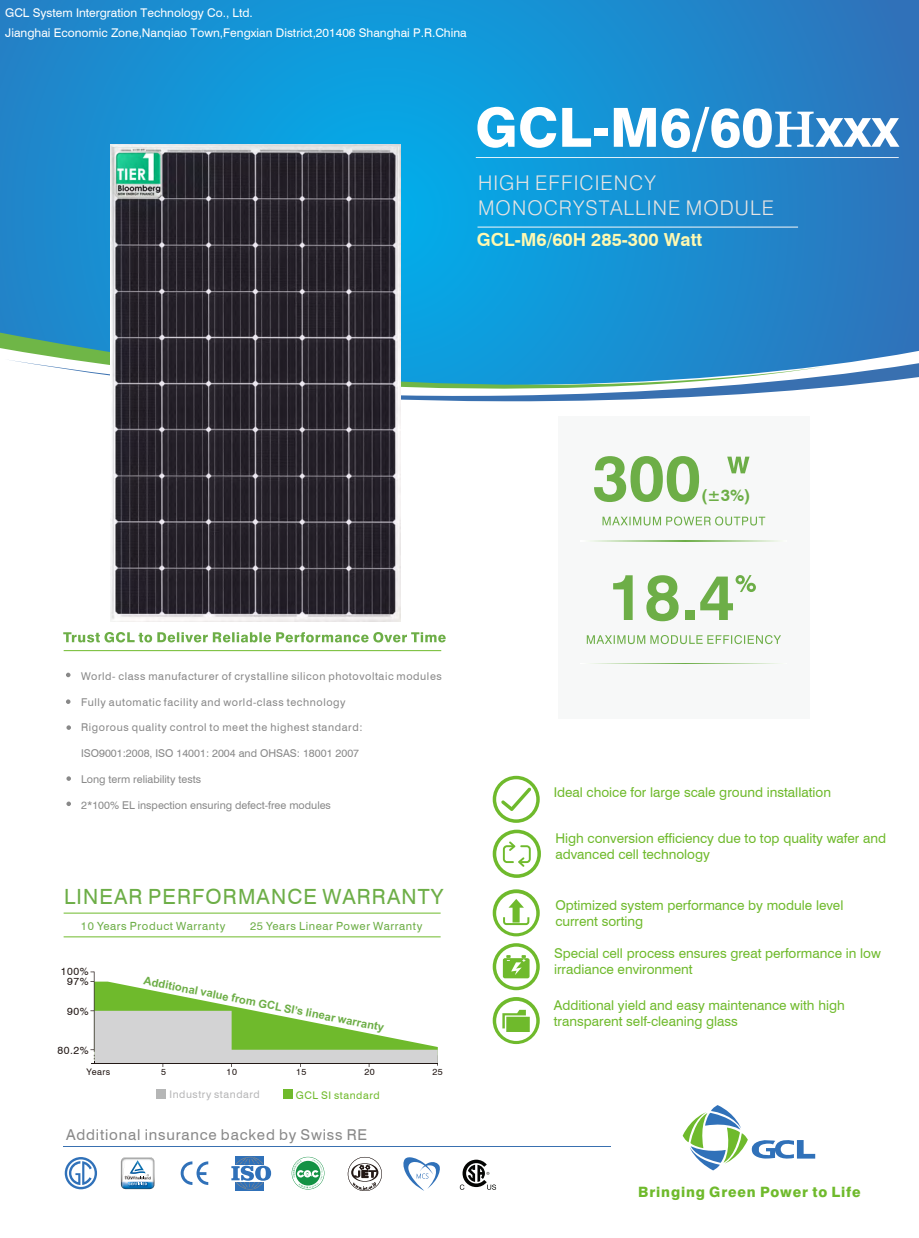
<style>
.page{position:relative;width:919px;height:1238px;background:#fff}
.page>*{position:absolute;margin:0;border:0;box-sizing:border-box;transform-origin:0 0}
.t1{font:700 63.9px "Swiss 721 BT";color:#6dae47}
.t2{font:800 54px "Swiss 721 BT";color:#fff}
.t3{font:21px "Swis 721 BT";letter-spacing:.055em;color:#6dae47}
.t4{font:300 20.25px/24.3px "Swiss 721 BT";letter-spacing:.055em;color:#e6e4e3}
.t5{font:700 18px "Swis 721 BT";color:#fff9b1}
.t6{font:700 16.5px "Swiss 721 BT";color:#6dae47}
.t7{font:15px "Swis 721 BT";letter-spacing:.055em;color:#898989}
.t8{font:800 14.25px "Swiss 721 BT";letter-spacing:.06em;color:#6fba2c}
.t9{font:13.5px/16.2px "Swis 721 BT";color:#6fba2c}
.t10{font:12px/20px "Swiss 721 BT";color:#fff}
.t11{font:11.25px "Swis 721 BT";letter-spacing:.055em;color:#6dae47}
.t12{font:700 11.25px "Arial";color:#6dae47}
.t13{font:10.8px "Swis 721 BT";letter-spacing:.055em;color:#898989}
.t14{font:10.8px "Swis 721 BT";color:#898989}
.t15{font:10.5px "Swis 721 BT";letter-spacing:.055em;color:#b6b6b7}
.t16{font:10.5px/9.6px "Swis 721 BT";letter-spacing:.055em;color:#231916;text-align:right}
.t17{font:10.5px "Swis 721 BT";letter-spacing:.055em;color:#70ba2c}
.t18{font:9px "Swis 721 BT";letter-spacing:.055em;color:#231815}
.s1{font-family:"Minion Pro";font-weight:700}
.s2{font-family:"Swis 721 BT";font-weight:700}
.s3{font-family:"Swiss 721 BT"}
</style>
<div class="page">
<svg style="left:0;top:0;width:918px;height:359px;background:#198ed0"></svg>
<hr style="left:94px;top:971px;width:1px;height:78px;background:#221815">
<svg style="left:90px;top:981px;width:348px;height:85px"></svg>
<div style="left:156px;top:1088px;width:9px;height:10px;background:#b5b6b6"></div>
<div style="left:283px;top:1088px;width:9px;height:10px;background:#6fba2c"></div>
<hr style="left:64px;top:912px;width:376px;height:1px;background:#6fba2c">
<hr style="left:64px;top:936px;width:376px;height:1px;background:#6fba2c">
<hr style="left:477px;top:227px;width:321px;height:1px;background:#f7f8f8">
<hr style="left:64px;top:1145px;width:546px;height:1px;background:#3970b0">
<svg style="left:682px;top:1105px;width:133px;height:65px"></svg>
<svg style="left:401px;top:359px;width:517px;height:42px"></svg>
<svg style="left:0;top:332px;width:826px;height:61px"></svg>
<div style="left:558px;top:416px;width:251px;height:303px;background:#f7f8f8"></div>
<svg style="left:592px;top:540px;width:186px;height:1px"></svg>
<svg style="left:592px;top:663px;width:186px;height:1px"></svg>
<hr style="left:64px;top:650px;width:377px;height:1px;background:#6fba2c">
<svg style="left:66px;top:672px;width:4px;height:5px"></svg>
<svg style="left:66px;top:699px;width:4px;height:5px"></svg>
<svg style="left:66px;top:725px;width:5px;height:4px"></svg>
<svg style="left:66px;top:776px;width:5px;height:4px"></svg>
<svg style="left:66px;top:801px;width:5px;height:5px"></svg>
<svg style="left:727px;top:456px;width:22px;height:17px"></svg>
<svg style="left:602px;top:516px;width:163px;height:9px"></svg>
<svg style="left:735px;top:575px;width:20px;height:17px"></svg>
<svg style="left:586px;top:635px;width:195px;height:9px"></svg>
<svg style="left:63px;top:632px;width:382px;height:10px"></svg>
<svg style="left:121px;top:1157px;width:33px;height:31px"></svg>
<svg style="left:231px;top:1156px;width:40px;height:35px"></svg>
<svg style="left:65px;top:1157px;width:32px;height:32px"></svg>
<svg style="left:181px;top:1161px;width:27px;height:23px"></svg>
<svg style="left:292px;top:1156px;width:32px;height:33px"></svg>
<svg style="left:292px;top:1157px;width:32px;height:32px"></svg>
<svg style="left:293px;top:1159px;width:30px;height:29px"></svg>
<svg style="left:403px;top:1157px;width:37px;height:33px"></svg>
<svg style="left:348px;top:1157px;width:34px;height:33px"></svg>
<svg style="left:460px;top:1159px;width:36px;height:30px"></svg>
<img style="left:110px;top:144px;width:291px;height:477px">
<hr style="left:476px;top:157px;width:422px;height:1px;background:#fff">
<svg style="left:492px;top:775px;width:47px;height:47px"></svg>
<svg style="left:495px;top:778px;width:42px;height:42px"></svg>
<div style="left:496px;top:779px;width:40px;height:40px;background:#fff;border-radius:50%"></div>
<svg style="left:501px;top:787px;width:30px;height:24px"></svg>
<svg style="left:492px;top:889px;width:47px;height:47px"></svg>
<div style="left:496px;top:893px;width:40px;height:40px;background:#fff;border-radius:50%"></div>
<svg style="left:503px;top:899px;width:26px;height:26px"></svg>
<svg style="left:492px;top:943px;width:47px;height:47px"></svg>
<svg style="left:495px;top:945px;width:42px;height:42px"></svg>
<svg style="left:496px;top:946px;width:40px;height:40px"></svg>
<svg style="left:503px;top:955px;width:26px;height:23px"></svg>
<svg style="left:492px;top:829px;width:49px;height:48px"></svg>
<div style="left:496px;top:833px;width:41px;height:41px;background:#fff;border-radius:50%"></div>
<svg style="left:503px;top:841px;width:27px;height:25px"></svg>
<svg style="left:492px;top:996px;width:47px;height:48px"></svg>
<div style="left:496px;top:1000px;width:40px;height:40px;background:#fff;border-radius:50%"></div>
<svg style="left:502px;top:1009px;width:24px;height:19px"></svg>
<div style="left:506px;top:1016px;width:23px;height:15px;background:#6fba2c"></div>
<p class="t10" style="left:5px;top:3px;width:463px">GCL System Intergration Technology Co., Ltd.<br>Jianghai Economic Zone,Nanqiao Town,Fengxian District,201406 Shanghai P.R.China</p>
<h2 class="t2" style="left:475px;top:106px;width:425px">GCL-M6/60<span class="s1">H</span><span class="s2">xxx</span></h2>
<h3 class="t4" style="left:478px;top:173px;width:297px">HIGH EFFICIENCY<br>MONOCRYSTALLINE MODULE</h3>
<h3 class="t5" style="left:477px;top:229px;width:227px">GCL-<span class="s3">M6</span>/60<span class="s3">H 285</span>-<span class="s3">300</span> Watt</h3>
<p class="t13" style="left:81px;top:669px;width:362px">World- class manufacturer of crystalline silicon photovoltaic modules</p>
<p class="t13" style="left:81px;top:695px;width:266px">Fully automatic facility and world-class technology</p>
<p class="t13" style="left:81px;top:721px;width:283px">Rigorous quality control to meet the highest standard:</p>
<p class="t14" style="left:81px;top:746px;width:279px">ISO9001:2008, ISO 14001: 2004 and OHSAS: 18001 2007</p>
<p class="t14" style="left:81px;top:772px;width:121px">Long term reliability tests</p>
<p class="t14" style="left:81px;top:798px;width:251px">2*100% EL inspection ensuring defect-free modules</p>
<h3 class="t3" style="left:64px;top:883px;width:381px">LINEAR PERFORMANCE WARRANTY</h3>
<p class="t11" style="left:81px;top:918px;width:146px">10 Years Product Warranty</p>
<p class="t11" style="left:250px;top:918px;width:174px">25 Years Linear Power Warranty</p>
<p class="t16" style="left:61px;top:966px;width:29px">100%<br>97%</p>
<p class="t16" style="left:67px;top:1006px;width:23px">90%</p>
<p class="t16" style="left:57px;top:1044px;width:33px">80.2%</p>
<p class="t18" style="left:87px;top:1066px;width:25px">Years</p>
<p class="t18" style="left:161px;top:1066px;width:6px">5</p>
<p class="t18" style="left:226px;top:1066px;width:12px">10</p>
<p class="t18" style="left:296px;top:1066px;width:12px">15</p>
<p class="t18" style="left:364px;top:1066px;width:12px">20</p>
<p class="t18" style="left:432px;top:1066px;width:12px">25</p>
<p class="t12" style="left:145px;top:976px;width:246px;rotate:11deg">Additional value from GCL SI’s linear warranty</p>
<p class="t15" style="left:169px;top:1088px;width:92px">Industry standard</p>
<p class="t17" style="left:296px;top:1088px;width:85px">GCL SI standard</p>
<p class="t7" style="left:66px;top:1125px;width:302px">Additional insurance backed by Swiss RE</p>
<h1 class="t1" style="left:592px;top:439px;width:110px">300</h1>
<p class="t6" style="left:701px;top:485px;width:51px">(±3%)</p>
<h1 class="t1" style="left:608px;top:558px;width:128px">18.4</h1>
<p class="t9" style="left:553px;top:783px;width:279px">Ideal choice for large scale ground installation</p>
<p class="t9" style="left:555px;top:830px;width:332px">High conversion efficiency due to top quality wafer and advanced cell technology</p>
<p class="t9" style="left:555px;top:896px;width:289px">Optimized system performance by module level current sorting</p>
<p class="t9" style="left:554px;top:944px;width:328px">Special cell process ensures great performance in low irradiance environment</p>
<p class="t9" style="left:553px;top:996px;width:292px">Additional yield and easy maintenance with high transparent self-cleaning glass</p>
<p class="t8" style="left:638px;top:1185px;width:224px">Bringing Green Power to Life</p>
</div>
